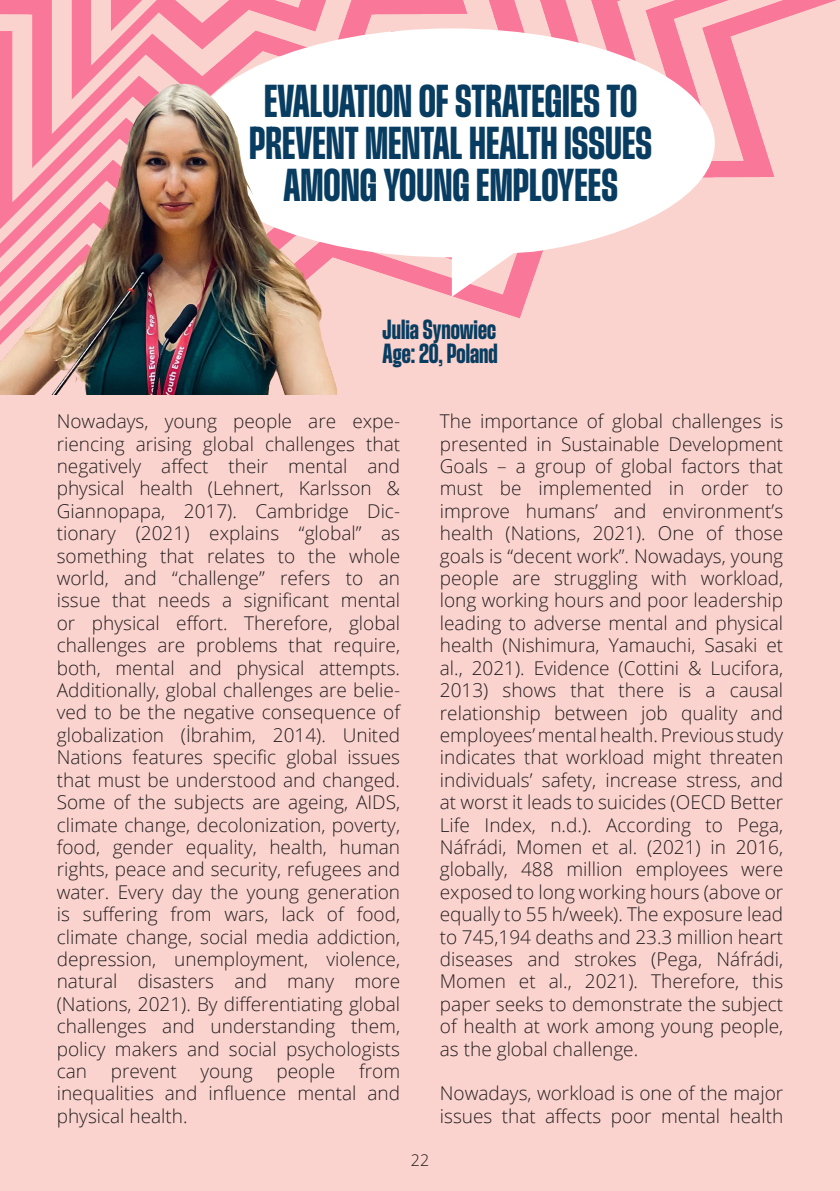
<style>
.page{position:relative;width:840px;height:1191px;background:#fff}
.page>*{position:absolute;margin:0;border:0;box-sizing:border-box;transform-origin:0 0}
.t1{font:40px/42px "Herokid Herokid Variable";color:#083d61;text-align:center}
.t2{font:24px/24px "Herokid Herokid Variable";color:#083d61}
.t3{font:300 19px/22.4px "Open Sans";color:#231f20;text-align:justify}
.t4{font:300 16px "Open Sans";color:#231f20}
</style>
<div class="page">
<div style="left:0;top:0;width:839px;height:1191px;background:#fbd3ce"></div>
<img style="left:0;top:0;width:836px;height:319px">
<svg style="left:190px;top:28px;width:524px;height:269px;fill:#fff"></svg>
<img style="left:0;top:76px;width:337px;height:319px">
<h1 class="t1" style="left:249px;top:82px;width:404px">EVALUATION OF STRATEGIES TO<br>PREVENT MENTAL HEALTH ISSUES<br>AMONG YOUNG EMPLOYEES</h1>
<p class="t2" style="left:382px;top:318px;width:117px">Julia Synowiec<br>Age: 20, Poland</p>
<p class="t3" style="left:57px;top:409px;width:345px">Nowadays, young people are expe&shy;riencing arising global challenges that negatively affect their mental and physical health (Lehnert, Karlsson &amp; Giannopapa, 2017). Cambridge Dic&shy;tionary (2021) explains “global” as something that relates to the whole world, and “challenge” refers to an issue that needs a significant mental or physical effort. Therefore, global challenges are problems that require, both, mental and physical attempts.<br>Additionally, global challenges are belie&shy;ved to be the negative consequence of globalization (İbrahim, 2014). United Nations features specific global issues that must be understood and changed.<br>Some of the subjects are ageing, AIDS, climate change, decolonization, poverty, food, gender equality, health, human rights, peace and security, refugees and water. Every day the young generation is suffering from wars, lack of food, climate change, social media addiction, depression, unemployment, violence, natural disasters and many more (Nations, 2021). By differentiating global challenges and understanding them, policy makers and social psychologists can prevent young people from inequalities and influence mental and physical health.</p>
<p class="t3" style="left:439px;top:409px;width:345px">The importance of global challenges is presented in Sustainable Development Goals – a group of global factors that must be implemented in order to improve humans’ and environment’s health (Nations, 2021). One of those goals is “decent work”. Nowadays, young people are struggling with workload, long working hours and poor leadership leading to adverse mental and physical health (Nishimura, Yamauchi, Sasaki et al., 2021). Evidence (Cottini &amp; Lucifora, 2013) shows that there is a causal relationship between job quality and employees’ mental health. Previous study indicates that workload might threaten individuals’ safety, increase stress, and at worst it leads to suicides (OECD Better Life Index, n.d.). According to Pega, Náfrádi, Momen et al. (2021) in 2016, globally, 488 million employees were exposed to long working hours (above or equally to 55 h/week). The exposure lead to 745,194 deaths and 23.3 million heart diseases and strokes (Pega, Náfrádi, Momen et al., 2021). Therefore, this paper seeks to demonstrate the subject of health at work among young people, as the global challenge.</p>
<p class="t3" style="left:439px;top:1081px;width:345px">Nowadays, workload is one of the major issues that affects poor mental health</p>
<p class="t4" style="left:410px;top:1149px;width:20px">22</p>
</div>
